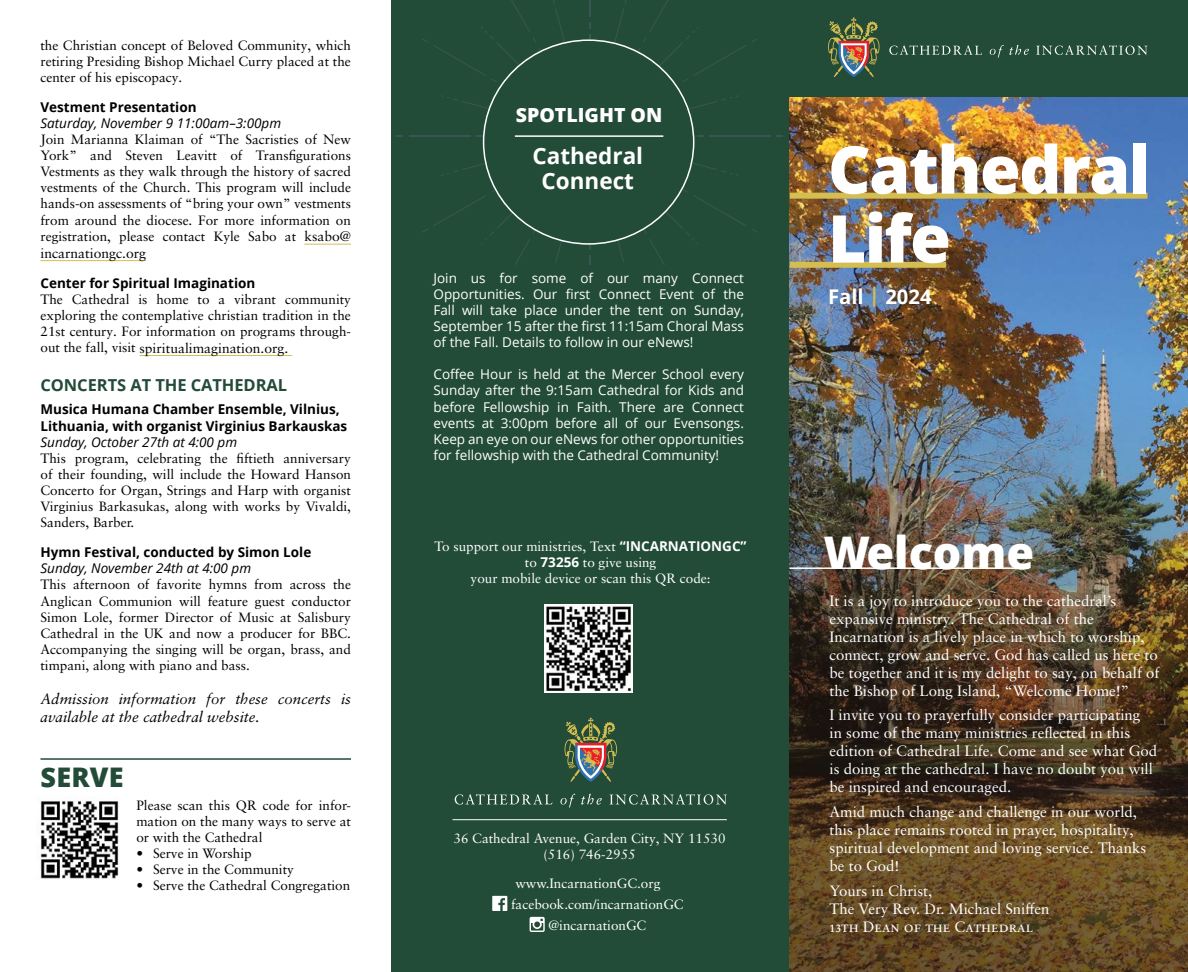
<style>
.page{position:relative;width:1188px;height:972px;background:#fff}
.page>*{position:absolute;margin:0;border:0;box-sizing:border-box;transform-origin:0 0}
.t1{font:800 66px/69px "Open Sans";letter-spacing:-.025em;color:#fff}
.t2{font:800 45px "Open Sans";color:#fff}
.t3{font:800 27px "Open Sans";letter-spacing:.01em;color:#224b38}
.t4{font:700 22.5px/25.5px "Open Sans";color:#fff;text-align:center}
.t5{font:700 20.25px "Open Sans";color:#fff}
.t6{font:800 19.5px "Open Sans";color:#fff}
.t7{font:700 16.5px "Open Sans";letter-spacing:-.005em;color:#224b38}
.t8{font:15px/18px "Sabon LT Pro";color:#fff}
.t9{font:italic 15px/18px "Sabon LT Pro";color:#000}
.t10{font:13.8px "Sabon LT Pro";color:#000}
.t11{font:13.5px/16px "Sabon LT Pro";color:#000;text-align:justify}
.t12{font:13.5px/16px "Open Sans";color:#fff;text-align:justify}
.t13{font:13.5px/16px "Sabon LT Pro";color:#fff;text-align:center}
.t14{font:700 13.5px/16.5px "Open Sans";color:#000}
.t15{font:italic 13.5px "Open Sans";color:#000}
.s1{font-size:13.8px}
.s2{font-size:13.5px}
.s3{font-family:"Open Sans";font-weight:700}
.s4{color:#d4be51}
</style>
<div class="page">
<img style="left:789px;top:96px;width:399px;height:876px">
<div style="left:783px;top:0;width:405px;height:96px;background:#224b38"></div>
<svg style="left:889px;top:45px;width:93px;height:10px"></svg>
<svg style="left:990px;top:45px;width:39px;height:13px"></svg>
<svg style="left:1036px;top:45px;width:111px;height:10px"></svg>
<svg style="left:828px;top:17px;width:52px;height:60px"></svg>
<div style="left:790px;top:262px;width:156px;height:6px;background:#d4be51"></div>
<div style="left:790px;top:193px;width:358px;height:6px;background:#d4be51"></div>
<hr style="left:789px;top:567px;width:240px;height:2px;background:#fff">
<div style="left:392px;top:0;width:397px;height:972px;background:#224b38"></div>
<hr style="left:409px;top:135px;width:61px;height:1px;background:#33214a">
<hr style="left:709px;top:135px;width:61px;height:1px;background:#33214a">
<svg style="left:422px;top:0;width:335px;height:265px"></svg>
<svg style="left:564px;top:717px;width:53px;height:65px"></svg>
<svg style="left:455px;top:794px;width:97px;height:11px"></svg>
<svg style="left:560px;top:794px;width:15px;height:14px"></svg>
<svg style="left:581px;top:794px;width:21px;height:11px"></svg>
<svg style="left:610px;top:794px;width:117px;height:11px"></svg>
<svg style="left:492px;top:896px;width:15px;height:15px"></svg>
<svg style="left:530px;top:917px;width:15px;height:15px"></svg>
<hr style="left:453px;top:819px;width:274px;height:1px;background:#fff">
<div style="left:484px;top:40px;width:210px;height:204px;background:#224b38;border-radius:50%"></div>
<hr style="left:515px;top:135px;width:148px;height:2px;background:#fff">
<img style="left:544px;top:604px;width:88px;height:88px">
<hr style="left:304px;top:244px;width:47px;height:1px;background:#d4be51">
<hr style="left:40px;top:260px;width:106px;height:1px;background:#d4be51">
<hr style="left:140px;top:355px;width:152px;height:1px;background:#d4be51">
<hr style="left:40px;top:758px;width:311px;height:2px;background:#224b38">
<img style="left:40px;top:800px;width:80px;height:79px">
<p class="t11" style="left:40px;top:36px;width:312px">the Christian concept of Beloved Community, which retiring Presiding Bishop Michael Curry placed at the center of his episcopacy.</p>
<p class="t14" style="left:40px;top:98px;width:158px">Vestment Presentation</p>
<p class="t15" style="left:40px;top:114px;width:242px">Saturday, November 9 11:00am–3:00pm</p>
<p class="t11" style="left:40px;top:131px;width:312px">Join Marianna Klaiman of “The Sacristies of New York” and Steven Leavitt of Transfigurations Vestments as they walk through the history of sacred vestments of the Church. This program will include hands-on assessments of “bring your own” vestments from around the diocese. For more information on registration, please contact Kyle Sabo at <span class="s1">ksabo@</span></p>
<p class="t10" style="left:41px;top:244px;width:107px">incarnationgc.org</p>
<p class="t14" style="left:40px;top:274px;width:216px">Center for Spiritual Imagination</p>
<p class="t11" style="left:40px;top:291px;width:312px">The Cathedral is home to a vibrant community exploring the contemplative christian tradition in the 21st century. For information on programs through-</p>
<p class="t10" style="left:40px;top:339px;width:249px"><span class="s2">out the fall, visit</span> spiritualimagination.org.</p>
<p class="t7" style="left:40px;top:373px;width:248px">CONCERTS AT THE CATHEDRAL</p>
<p class="t14" style="left:40px;top:401px;width:308px">Musica Humana Chamber Ensemble, Vilnius,<br>Lithuania, with organist Virginius Barkauskas</p>
<p class="t15" style="left:40px;top:432px;width:198px">Sunday, October 27th at 4:00 pm</p>
<p class="t11" style="left:40px;top:450px;width:312px">This program, celebrating the fiftieth anniversary of their founding, will include the Howard Hanson Concerto for Organ, Strings and Harp with organist Virginius Barkasukas, along with works by Vivaldi, Sanders, Barber.</p>
<p class="t14" style="left:40px;top:544px;width:272px">Hymn Festival, conducted by Simon Lole</p>
<p class="t15" style="left:40px;top:559px;width:212px">Sunday, November 24th at 4:00 pm</p>
<p class="t11" style="left:40px;top:576px;width:312px">This afternoon of favorite hymns from across the Anglican Communion will feature guest conductor Simon Lole, former Director of Music at Salisbury Cathedral in the UK and now a producer for BBC.<br>Accompanying the singing will be organ, brass, and timpani, along with piano and bass.</p>
<p class="t9" style="left:40px;top:690px;width:312px">Admission information for these concerts is available at the cathedral website.</p>
<h3 class="t3" style="left:40px;top:756px;width:85px">SERVE</h3>
<p class="t11" style="left:136px;top:797px;width:216px">Please scan this QR code for infor&shy;mation on the many ways to serve at or with the Cathedral</p>
<p class="t11" style="left:136px;top:845px;width:117px">• Serve in Worship</p>
<p class="t11" style="left:136px;top:861px;width:159px">• Serve in the Community</p>
<p class="t11" style="left:136px;top:877px;width:215px">• Serve the Cathedral Congregation</p>
<h3 class="t6" style="left:516px;top:100px;width:148px">SPOTLIGHT ON</h3>
<h3 class="t4" style="left:532px;top:142px;width:112px">Cathedral<br>Connect</h3>
<p class="t12" style="left:434px;top:269px;width:312px">Join us for some of our many Connect Opportunities. Our first Connect Event of the Fall will take place under the tent on Sunday, September 15 after the first 11:15am Choral Mass of the Fall. Details to follow in our eNews!</p>
<p class="t12" style="left:434px;top:366px;width:312px">Coffee Hour is held at the Mercer School every Sunday after the 9:15am Cathedral for Kids and before Fellowship in Faith. There are Connect events at 3:00pm before all of our Evensongs.<br>Keep an eye on our eNews for other opportunities for fellowship with the Cathedral Community!</p>
<p class="t13" style="left:435px;top:538px;width:313px">To support our ministries, Text <span class="s3">“INCARNATIONGC” </span>to <span class="s3">73256</span> to give using<br>your mobile device or scan this QR code:</p>
<p class="t13" style="left:454px;top:829px;width:274px">36 Cathedral Avenue, Garden City, NY 11530 (516) 746-2955</p>
<p class="t13" style="left:515px;top:875px;width:147px">www.IncarnationGC.org</p>
<p class="t13" style="left:511px;top:896px;width:174px">facebook.com/incarnationGC</p>
<p class="t13" style="left:548px;top:917px;width:99px">@incarnationGC</p>
<h1 class="t1" style="left:828px;top:132px;width:323px">Cathedral<br>Life</h1>
<h3 class="t5" style="left:828px;top:282px;width:105px">Fall <span class="s4">|</span> 2024</h3>
<h2 class="t2" style="left:823px;top:518px;width:213px">Welcome</h2>
<p class="t8" style="left:830px;top:591px;width:332px">It is a joy to introduce you to the cathedral’s expansive ministry. The Cathedral of the Incarnation is a lively place in which to worship, connect, grow and serve. God has called us here to be together and it is my delight to say, on behalf of the Bishop of Long Island, “Welcome Home!”</p>
<p class="t8" style="left:830px;top:706px;width:329px">I invite you to prayerfully consider participating<br>in some of the many ministries reflected in this edition of Cathedral Life. Come and see what God is doing at the cathedral. I have no doubt you will be inspired and encouraged.</p>
<p class="t8" style="left:830px;top:803px;width:318px">Amid much change and challenge in our world, this place remains rooted in prayer, hospitality, spiritual development and loving service. Thanks be to God!</p>
<p class="t8" style="left:830px;top:881px;width:221px">Yours in Christ,<br>The Very Rev. Dr. Michael Sniffen<br>13th Dean of the Cathedral</p>
</div>
